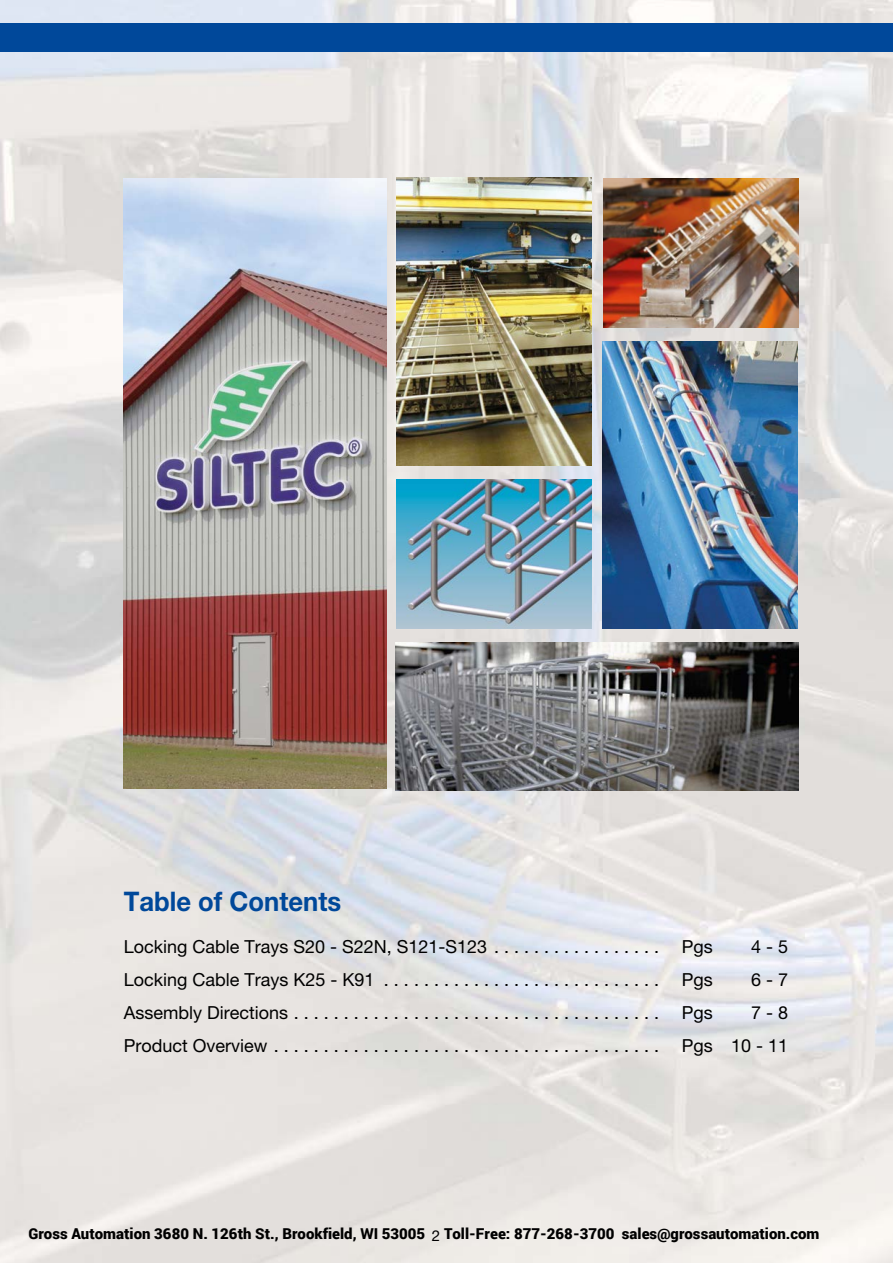
<style>
.page{position:relative;width:893px;height:1263px;background:#fff}
.page>*{position:absolute;margin:0;border:0;box-sizing:border-box;transform-origin:0 0}
.t1{font:700 27px "Helvetica Neue";color:#00489a;scale:.95 1}
.t2{font:18px "Helvetica Neue";color:#000}
.t3{font:900 15px "Roboto";color:#000}
.t4{font:15px "Helvetica Neue";color:#000}
</style>
<div class="page">
<img style="left:0;top:0;width:893px;height:1105px">
<div style="left:0;top:23px;width:893px;height:28px;background:#00489a"></div>
<img style="left:395px;top:642px;width:403px;height:148px">
<img style="left:397px;top:480px;width:194px;height:149px">
<img style="left:397px;top:177px;width:194px;height:288px">
<img style="left:123px;top:178px;width:263px;height:611px">
<img style="left:604px;top:179px;width:194px;height:149px">
<img style="left:603px;top:341px;width:194px;height:288px">
<h1 class="t1" style="left:124px;top:885px;width:230px">Table of Contents</h1>
<p class="t2" style="left:124px;top:935px;width:537px">Locking Cable Trays S20 - S22N, S121-S123 . . . . . . . . . . . . . . . . .</p>
<p class="t2" style="left:682px;top:935px;width:32px">Pgs</p>
<p class="t2" style="left:751px;top:935px;width:39px">4 - 5</p>
<p class="t2" style="left:124px;top:968px;width:537px">Locking Cable Trays K25 - K91 ............................</p>
<p class="t2" style="left:682px;top:968px;width:32px">Pgs</p>
<p class="t2" style="left:751px;top:968px;width:39px">6 - 7</p>
<p class="t2" style="left:124px;top:1001px;width:537px">Assembly Directions .....................................</p>
<p class="t2" style="left:682px;top:1001px;width:32px">Pgs</p>
<p class="t2" style="left:751px;top:1001px;width:39px">7 - 8</p>
<p class="t2" style="left:124px;top:1034px;width:537px">Product Overview .......................................</p>
<p class="t2" style="left:682px;top:1034px;width:108px">Pgs 10 - 11</p>
<p class="t3" style="left:28px;top:1223px;width:792px">Gross Automation 3680 N. 126th St., Brookfield, WI 53005 Toll-Free: 877-268-3700 sales@grossautomation.com</p>
<p class="t4" style="left:432px;top:1226px;width:10px">2</p>
</div>
